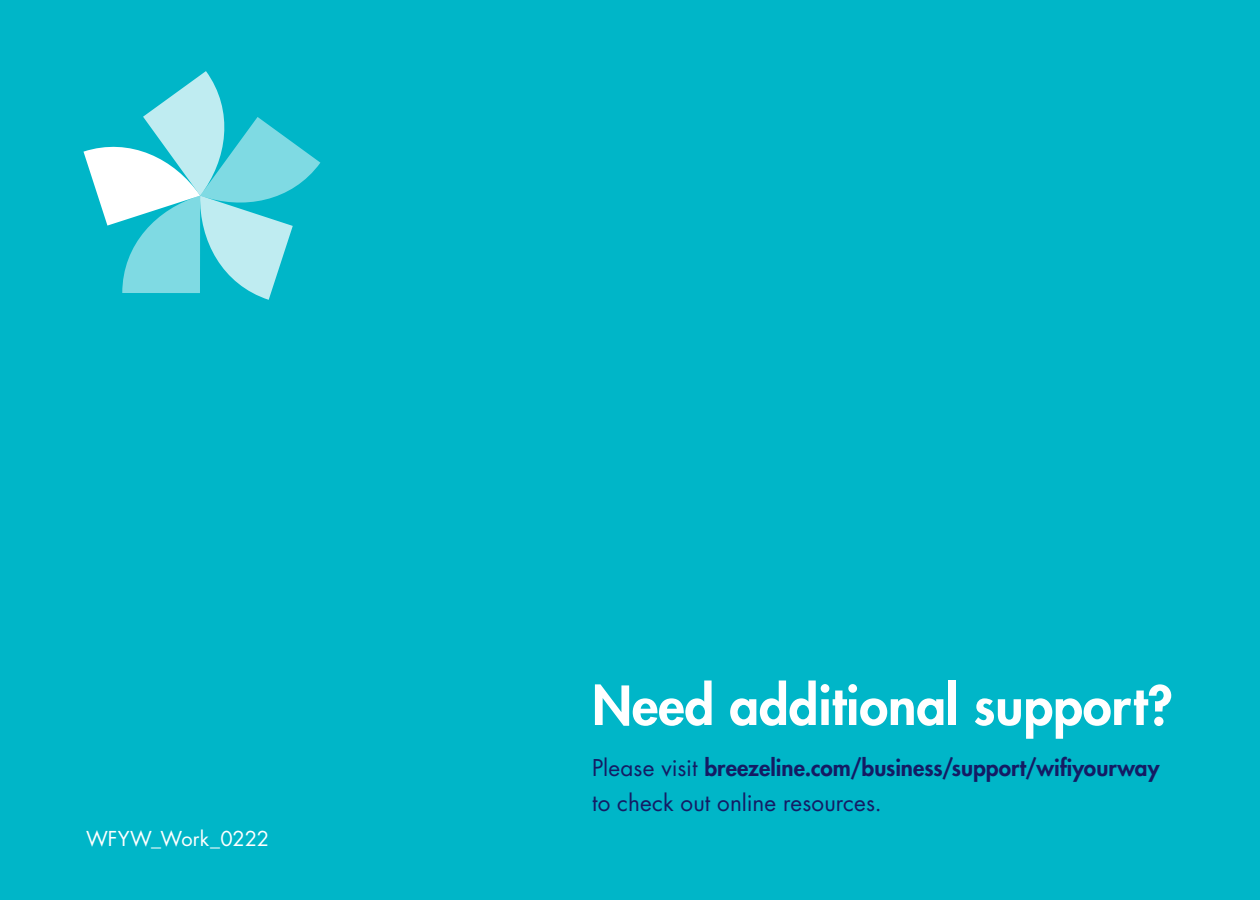
<style>
.page{position:relative;width:1260px;height:900px;background:#00b6c8}
.page>*{position:absolute;margin:0;border:0;box-sizing:border-box;transform-origin:0 0}
.t1{font:800 52.5px "Futura Std";color:#fff}
.t2{font:800 22.5px/35px "Futura Std";letter-spacing:.005em;color:#141b64}
.t3{font:20px "Futura Std";letter-spacing:.005em;color:#fff}
.s1{font-weight:400}
</style>
<div class="page">
<svg style="left:84px;top:71px;width:236px;height:229px"></svg>
<p class="t3" style="left:86px;top:826px;width:185px">WFYW_Work_0222</p>
<h1 class="t1" style="left:592px;top:672px;width:582px">Need additional support?</h1>
<p class="t2" style="left:592px;top:750px;width:569px"><span class="s1">Please visit</span> breezeline.com/business/support/wifiyourway <span class="s1">to check out online resources.</span></p>
</div>
